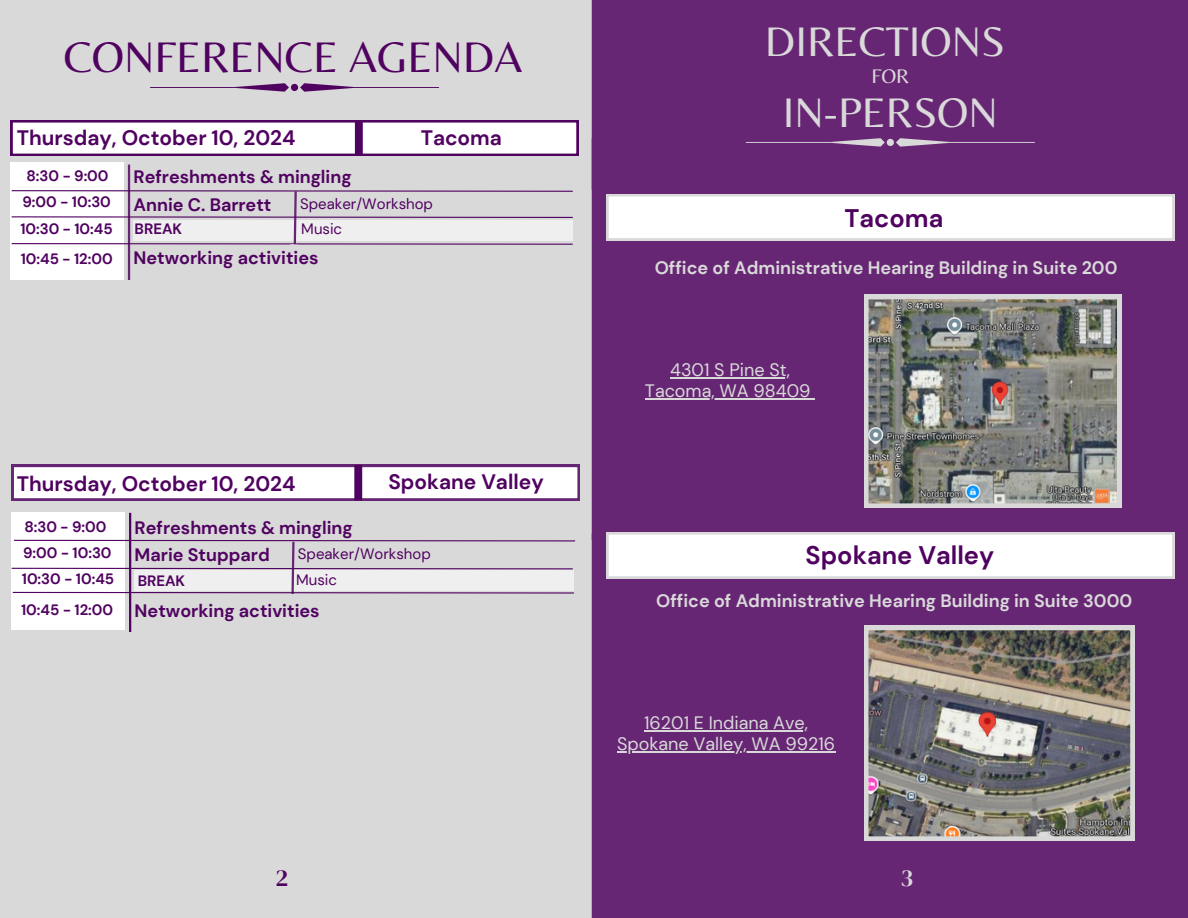
<style>
.page{position:relative;width:1188px;height:918px;background:#d9d9d9}
.page>*{position:absolute;margin:0;border:0;box-sizing:border-box;transform-origin:0 0}
.t1{font:44.55px "Belleza";color:#500260}
.t2{font:43.05px "Belleza";color:#d9d9d9}
.t3{font:700 25.35px "DM Sans";color:#500260}
.t4{font:24px "DM Serif Display";color:#d9d9d9}
.t5{font:24px "DM Serif Display";color:#500260}
.t6{font:700 20.85px "DM Sans";color:#500260}
.t7{font:20.55px "Belleza";color:#d9d9d9}
.t8{font:700 18px "DM Sans";color:#500260}
.t9{font:700 18px "DM Sans";color:#d9d9d9}
.t10{font:18px "DM Sans";color:#d9d9d9}
.t11{font:700 15px "DM Sans";color:#500260}
.t12{font:15px "DM Sans";color:#500260}
</style>
<div class="page">
<hr style="left:592px;top:534px;width:4px;height:384px;background:#672674">
<hr style="left:592px;top:138px;width:4px;height:402px;background:#672674">
<hr style="left:592px;top:0;width:4px;height:190px;background:#672674">
<svg style="left:11px;top:120px;width:568px;height:36px;background:#e5dae7"></svg>
<svg style="left:150px;top:83px;width:289px;height:9px"></svg>
<div style="left:11px;top:163px;width:113px;height:117px;background:#fff"></div>
<div style="left:355px;top:120px;width:8px;height:36px;background:#500260"></div>
<hr style="left:128px;top:165px;width:2px;height:294px;background:#672674">
<svg style="left:11px;top:189px;width:562px;height:75px"></svg>
<div style="left:180px;top:247px;width:275px;height:33px;background:#d9d9d9"></div>
<div style="left:116px;top:280px;width:26px;height:186px;background:#d9d9d9"></div>
<svg style="left:12px;top:465px;width:568px;height:35px;background:#ece5ee"></svg>
<div style="left:354px;top:465px;width:8px;height:35px;background:#500260"></div>
<div style="left:12px;top:513px;width:113px;height:117px;background:#fff"></div>
<hr style="left:129px;top:513px;width:2px;height:295px;background:#500260">
<svg style="left:11px;top:539px;width:565px;height:76px"></svg>
<div style="left:117px;top:632px;width:26px;height:186px;background:#d9d9d9"></div>
<div style="left:596px;top:0;width:592px;height:918px;background:#672674"></div>
<svg style="left:746px;top:138px;width:289px;height:9px"></svg>
<div style="left:280px;top:244px;width:27px;height:26px;background:#d9d9d9;border-radius:50%"></div>
<svg style="left:606px;top:194px;width:568px;height:46px;background:#fbfbfb"></svg>
<div style="left:606px;top:532px;width:568px;height:47px;background:#d9d9d9"></div>
<div style="left:608px;top:534px;width:564px;height:42px;background:#fff"></div>
<img style="left:864px;top:295px;width:258px;height:212px">
<img style="left:864px;top:626px;width:271px;height:215px">
<hr style="left:670px;top:377px;width:120px;height:1px;background:#d9d9d9">
<hr style="left:645px;top:398px;width:165px;height:1px;background:#d9d9d9">
<hr style="left:644px;top:730px;width:164px;height:1px;background:#d9d9d9">
<hr style="left:617px;top:751px;width:218px;height:1px;background:#d9d9d9">
<h5 class="t1" style="left:64px;top:30px;width:460px">CONFERENCE AGENDA</h5>
<p class="t6" style="left:17px;top:124px;width:280px">Thursday, October 10, 2024</p>
<h3 class="t11" style="left:26px;top:166px;width:84px">8:30 - 9:00</h3>
<h3 class="t8" style="left:134px;top:165px;width:220px">Refreshments &amp; mingling</h3>
<h5 class="t6" style="left:421px;top:124px;width:83px">Tacoma</h5>
<p class="t11" style="left:22px;top:192px;width:90px">9:00 - 10:30</p>
<h6 class="t8" style="left:134px;top:194px;width:140px">Annie C. Barrett</h6>
<p class="t12" style="left:300px;top:194px;width:134px">Speaker/Workshop</p>
<h1 class="t11" style="left:20px;top:219px;width:94px">10:30 - 10:45</h1>
<p class="t11" style="left:135px;top:219px;width:49px">BREAK</p>
<h4 class="t11" style="left:21px;top:249px;width:94px">10:45 - 12:00</h4>
<h4 class="t8" style="left:134px;top:246px;width:187px">Networking activities</h4>
<p class="t12" style="left:301px;top:219px;width:42px">Music</p>
<p class="t6" style="left:17px;top:470px;width:280px">Thursday, October 10, 2024</p>
<p class="t6" style="left:388px;top:469px;width:157px">Spokane Valley</p>
<p class="t11" style="left:24px;top:517px;width:84px">8:30 - 9:00</p>
<p class="t8" style="left:135px;top:516px;width:220px">Refreshments &amp; mingling</p>
<h5 class="t11" style="left:23px;top:543px;width:90px">9:00 - 10:30</h5>
<p class="t8" style="left:135px;top:543px;width:137px">Marie Stuppard</p>
<h5 class="t12" style="left:298px;top:544px;width:134px">Speaker/Workshop</h5>
<p class="t11" style="left:22px;top:569px;width:94px">10:30 - 10:45</p>
<p class="t11" style="left:138px;top:571px;width:49px">BREAK</p>
<h4 class="t11" style="left:21px;top:600px;width:94px">10:45 - 12:00</h4>
<h5 class="t8" style="left:135px;top:599px;width:187px">Networking activities</h5>
<p class="t12" style="left:296px;top:570px;width:42px">Music</p>
<h4 class="t5" style="left:275px;top:861px;width:14px">2</h4>
<h2 class="t2" style="left:765px;top:16px;width:242px">DIRECTIONS</h2>
<p class="t7" style="left:871px;top:64px;width:39px">FOR</p>
<h2 class="t2" style="left:783px;top:87px;width:216px">IN-PERSON</h2>
<p class="t3" style="left:845px;top:201px;width:100px">Tacoma</p>
<h5 class="t9" style="left:655px;top:256px;width:464px">Office of Administrative Hearing Building in Suite 200</h5>
<p class="t10" style="left:670px;top:358px;width:121px">4301 S Pine St,</p>
<p class="t10" style="left:645px;top:379px;width:167px">Tacoma, WA 98409</p>
<p class="t3" style="left:806px;top:539px;width:190px">Spokane Valley</p>
<p class="t9" style="left:656px;top:589px;width:477px">Office of Administrative Hearing Building in Suite 3000</p>
<h5 class="t10" style="left:644px;top:711px;width:165px">16201 E Indiana Ave,</h5>
<p class="t10" style="left:617px;top:732px;width:220px">Spokane Valley, WA 99216</p>
<h6 class="t4" style="left:900px;top:861px;width:14px">3</h6>
</div>
